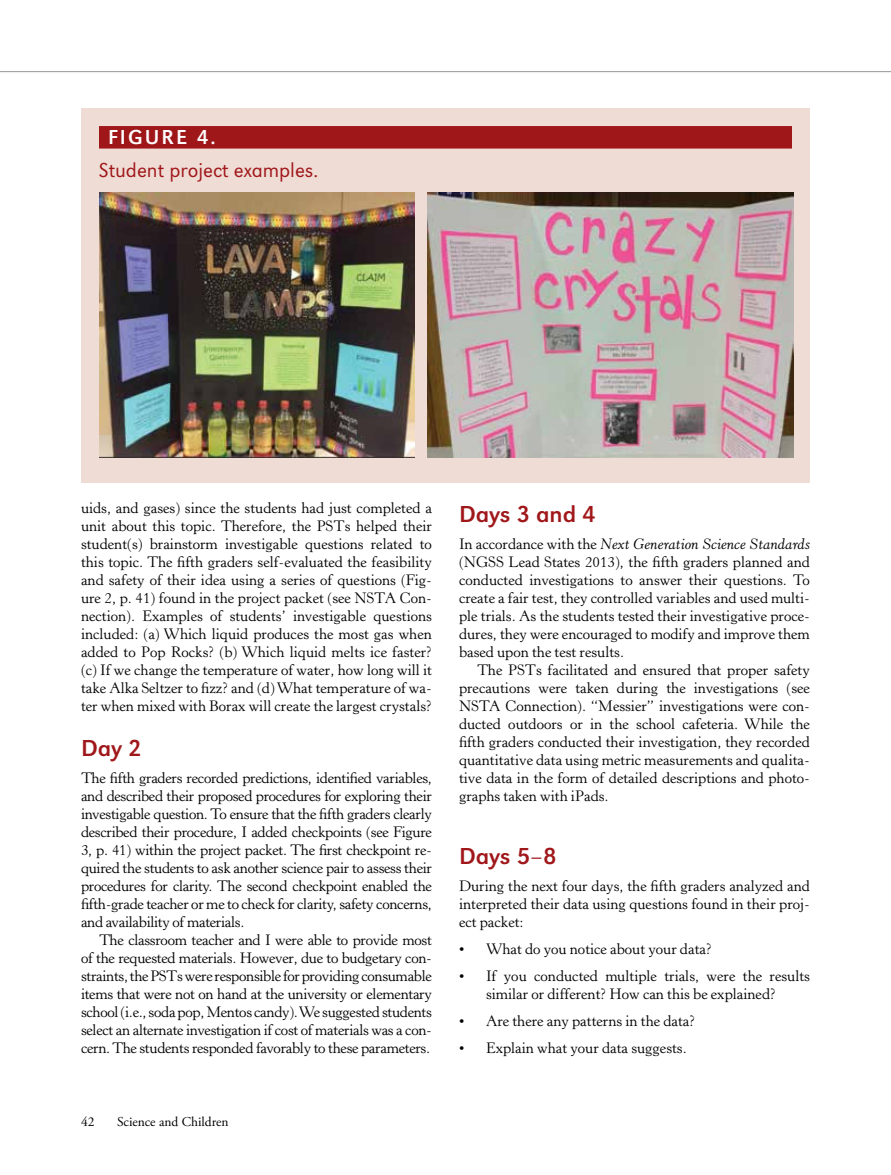
<style>
.page{position:relative;width:891px;height:1175px;background:#fff}
.page>*{position:absolute;margin:0;border:0;box-sizing:border-box;transform-origin:0 0}
.t1{font:24px "URW Grotesk TOT";color:#a0171a}
.t2{font:300 21px "URW Grotesk TOT";color:#a0171a}
.t3{font:21px "URW Grotesk TOT";letter-spacing:.1em;color:#fff}
.t4{font:15px/18px "Horley Old Style MT Std";color:#000;text-align:justify}
.t5{font:13.5px "Adobe Garamond Pro";color:#000}
.s1{font-style:italic}
</style>
<div class="page">
<hr style="left:0;top:71px;width:891px;height:1px;background:#939598">
<div style="left:81px;top:108px;width:729px;height:374px;background:#efddd5"></div>
<div style="left:99px;top:126px;width:693px;height:22px;background:#a0171a"></div>
<img style="left:99px;top:193px;width:316px;height:264px">
<img style="left:428px;top:193px;width:365px;height:264px">
<h2 class="t3" style="left:108px;top:125px;width:109px">FIGURE 4.</h2>
<h2 class="t2" style="left:99px;top:158px;width:221px">Student project examples.</h2>
<p class="t4" style="left:81px;top:499px;width:353px">uids, and gases) since the students had just completed a unit about this topic. Therefore, the PSTs helped their student(s) brainstorm investigable questions related to this topic. The fifth graders self-evaluated the feasibility and safety of their idea using a series of questions (Fig&shy;ure 2, p. 41) found in the project packet (see NSTA Con&shy;nection). Examples of students’ investigable questions included: (a) Which liquid produces the most gas when added to Pop Rocks? (b) Which liquid melts ice faster? (c) If we change the temperature of water, how long will it take Alka Seltzer to fizz? and (d) What temperature of wa&shy;ter when mixed with Borax will create the largest crystals?</p>
<h1 class="t1" style="left:81px;top:734px;width:62px">Day 2</h1>
<p class="t4" style="left:81px;top:769px;width:353px">The fifth graders recorded predictions, identified variables, and described their proposed procedures for exploring their investigable question. To ensure that the fifth graders clearly described their procedure, I added checkpoints (see Figure 3, p. 41) within the project packet. The first checkpoint re&shy;quired the students to ask another science pair to assess their procedures for clarity. The second checkpoint enabled the fifth-grade teacher or me to check for clarity, safety concerns, and availability of materials.</p>
<p class="t4" style="left:81px;top:931px;width:353px;text-indent:18px">The classroom teacher and I were able to provide most of the requested materials. However, due to budgetary con&shy;straints, the PSTs were responsible for providing consumable items that were not on hand at the university or elementary school (i.e., soda pop, Mentos candy). We suggested students select an alternate investigation if cost of materials was a con&shy;cern. The students responded favorably to these parameters.</p>
<p class="t5" style="left:81px;top:1113px;width:15px">42</p>
<p class="t5" style="left:117px;top:1113px;width:113px">Science and Children</p>
<h1 class="t1" style="left:459px;top:500px;width:138px">Days 3 and 4</h1>
<p class="t4" style="left:459px;top:535px;width:353px">In accordance with the <span class="s1">Next Generation Science Standards </span>(NGSS Lead States 2013), the fifth graders planned and conducted investigations to answer their questions. To create a fair test, they controlled variables and used multi&shy;ple trials. As the students tested their investigative proce&shy;dures, they were encouraged to modify and improve them based upon the test results.</p>
<p class="t4" style="left:459px;top:661px;width:353px;text-indent:18px">The PSTs facilitated and ensured that proper safety precautions were taken during the investigations (see NSTA Connection). “Messier” investigations were con&shy;ducted outdoors or in the school cafeteria. While the fifth graders conducted their investigation, they recorded quantitative data using metric measurements and qualita&shy;tive data in the form of detailed descriptions and photo&shy;graphs taken with iPads.</p>
<h1 class="t1" style="left:459px;top:842px;width:99px">Days 5–8</h1>
<p class="t4" style="left:459px;top:877px;width:353px">During the next four days, the fifth graders analyzed and interpreted their data using questions found in their proj&shy;ect packet:</p>
<p class="t4" style="left:459px;top:940px;width:254px">• What do you notice about your data?</p>
<p class="t4" style="left:459px;top:967px;width:353px;text-align:center">• If you conducted multiple trials, were the results similar or different? How can this be explained?</p>
<p class="t4" style="left:459px;top:1012px;width:238px">• Are there any patterns in the data?</p>
<p class="t4" style="left:459px;top:1039px;width:229px">• Explain what your data suggests.</p>
</div>
